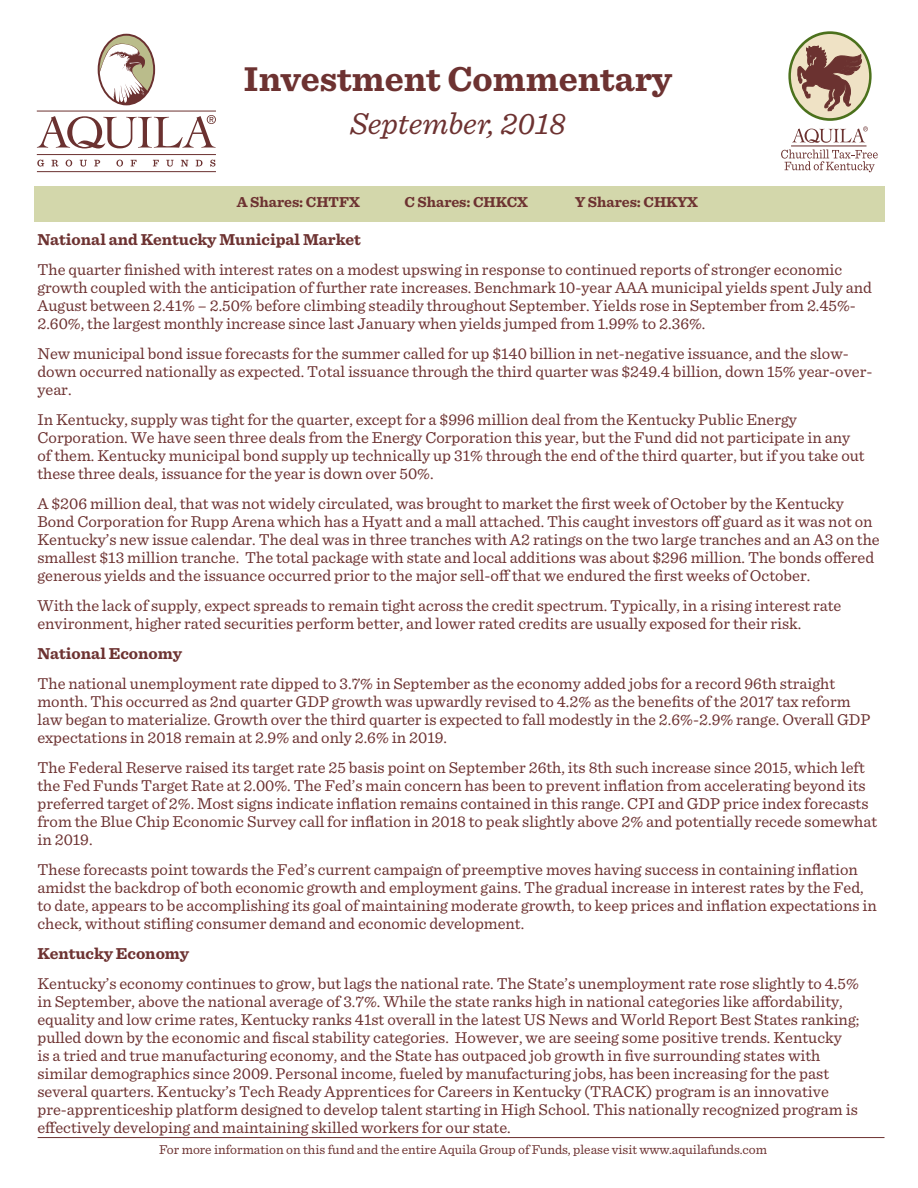
<style>
.page{position:relative;width:918px;height:1188px;background:#fff}
.page>*{position:absolute;margin:0;border:0;box-sizing:border-box;transform-origin:0 0}
.t1{font:700 36px "Sentinel";color:#6d3231}
.t2{font:italic 31.5px "Sentinel";color:#6d3231}
.t3{font:16.5px/18px "Sentinel";color:#6d3231}
.t4{font:700 16.5px "Sentinel";color:#6d3231}
.t5{font:700 15px "Sentinel";color:#6d3231}
.Text{font:13.5px "Sentinel";color:#6d3231}
</style>
<div class="page">
<hr style="left:37px;top:111px;width:179px;height:1px;background:#6b3130">
<hr style="left:37px;top:154px;width:179px;height:1px;background:#6b3130">
<hr style="left:37px;top:171px;width:179px;height:1px;background:#6b3130">
<svg style="left:37px;top:160px;width:7px;height:7px"></svg>
<svg style="left:52px;top:160px;width:6px;height:7px"></svg>
<svg style="left:66px;top:160px;width:6px;height:7px"></svg>
<svg style="left:80px;top:160px;width:7px;height:7px"></svg>
<svg style="left:94px;top:160px;width:6px;height:6px"></svg>
<svg style="left:116px;top:160px;width:7px;height:7px"></svg>
<svg style="left:131px;top:160px;width:6px;height:6px"></svg>
<svg style="left:153px;top:160px;width:6px;height:6px"></svg>
<svg style="left:166px;top:160px;width:8px;height:7px"></svg>
<svg style="left:181px;top:160px;width:7px;height:7px"></svg>
<svg style="left:196px;top:160px;width:6px;height:6px"></svg>
<svg style="left:210px;top:160px;width:5px;height:7px"></svg>
<svg style="left:99px;top:35px;width:55px;height:70px"></svg>
<div style="left:98px;top:34px;width:57px;height:71px;border:2px solid #6b3130;border-radius:50%"></div>
<svg style="left:37px;top:115px;width:179px;height:33px"></svg>
<div style="left:34px;top:186px;width:851px;height:36px;background:#d3d7ab"></div>
<svg style="left:788px;top:31px;width:84px;height:90px"></svg>
<div style="left:791px;top:34px;width:78px;height:84px;background:#efe2c5;border-radius:50%"></div>
<svg style="left:781px;top:150px;width:97px;height:22px"></svg>
<hr style="left:791px;top:146px;width:76px;height:1px;background:#6b3230">
<svg style="left:792px;top:45px;width:76px;height:98px"></svg>
<hr style="left:38px;top:1137px;width:847px;height:1px;background:#6d3231">
<p class="t1" style="left:243px;top:50px;width:430px">Investment Commentary</p>
<p class="t2" style="left:350px;top:100px;width:217px">September, 2018</p>
<p class="t5" style="left:237px;top:190px;width:125px">A Shares: CHTFX</p>
<p class="t5" style="left:404px;top:190px;width:125px">C Shares: CHKCX</p>
<p class="t5" style="left:575px;top:190px;width:124px">Y Shares: CHKYX</p>
<p class="t4" style="left:37px;top:226px;width:325px">National and Kentucky Municipal Market</p>
<p class="t3" style="left:37px;top:259px;width:836px">The quarter finished with interest rates on a modest upswing in response to continued reports of stronger economic growth coupled with the anticipation of further rate increases. Benchmark 10-year AAA municipal yields spent July and August between 2.41% – 2.50% before climbing steadily throughout September. Yields rose in September from 2.45%- 2.60%, the largest monthly increase since last January when yields jumped from 1.99% to 2.36%.</p>
<p class="t3" style="left:37px;top:343px;width:837px">New municipal bond issue forecasts for the summer called for up $140 billion in net-negative issuance, and the slow&shy;down occurred nationally as expected. Total issuance through the third quarter was $249.4 billion, down 15% year-over&shy;year.</p>
<p class="t3" style="left:37px;top:409px;width:829px">In Kentucky, supply was tight for the quarter, except for a $996 million deal from the Kentucky Public Energy Corporation. We have seen three deals from the Energy Corporation this year, but the Fund did not participate in any of them. Kentucky municipal bond supply up technically up 31% through the end of the third quarter, but if you take out these three deals, issuance for the year is down over 50%.</p>
<p class="t3" style="left:37px;top:493px;width:844px">A $206 million deal, that was not widely circulated, was brought to market the first week of October by the Kentucky Bond Corporation for Rupp Arena which has a Hyatt and a mall attached. This caught investors off guard as it was not on Kentucky’s new issue calendar. The deal was in three tranches with A2 ratings on the two large tranches and an A3 on the smallest $13 million tranche. The total package with state and local additions was about $296 million. The bonds offered generous yields and the issuance occurred prior to the major sell-off that we endured the first weeks of October.</p>
<p class="t3" style="left:37px;top:595px;width:806px">With the lack of supply, expect spreads to remain tight across the credit spectrum. Typically, in a rising interest rate environment, higher rated securities perform better, and lower rated credits are usually exposed for their risk.</p>
<p class="t4" style="left:37px;top:640px;width:146px">National Economy</p>
<p class="t3" style="left:37px;top:673px;width:835px">The national unemployment rate dipped to 3.7% in September as the economy added jobs for a record 96th straight month. This occurred as 2nd quarter GDP growth was upwardly revised to 4.2% as the benefits of the 2017 tax reform law began to materialize. Growth over the third quarter is expected to fall modestly in the 2.6%-2.9% range. Overall GDP expectations in 2018 remain at 2.9% and only 2.6% in 2019.</p>
<p class="t3" style="left:37px;top:757px;width:841px">The Federal Reserve raised its target rate 25 basis point on September 26th, its 8th such increase since 2015, which left the Fed Funds Target Rate at 2.00%. The Fed’s main concern has been to prevent inflation from accelerating beyond its preferred target of 2%. Most signs indicate inflation remains contained in this range. CPI and GDP price index forecasts from the Blue Chip Economic Survey call for inflation in 2018 to peak slightly above 2% and potentially recede somewhat in 2019.</p>
<p class="t3" style="left:37px;top:859px;width:841px">These forecasts point towards the Fed’s current campaign of preemptive moves having success in containing inflation amidst the backdrop of both economic growth and employment gains. The gradual increase in interest rates by the Fed, to date, appears to be accomplishing its goal of maintaining moderate growth, to keep prices and inflation expectations in check, without stifling consumer demand and economic development.</p>
<p class="t4" style="left:37px;top:940px;width:153px">Kentucky Economy</p>
<p class="t3" style="left:37px;top:973px;width:823px">Kentucky’s economy continues to grow, but lags the national rate. The State’s unemployment rate rose slightly to 4.5% in September, above the national average of 3.7%. While the state ranks high in national categories like affordability, equality and low crime rates, Kentucky ranks 41st overall in the latest US News and World Report Best States ranking; pulled down by the economic and fiscal stability categories. However, we are seeing some positive trends. Kentucky<br>is a tried and true manufacturing economy, and the State has outpaced job growth in five surrounding states with similar demographics since 2009. Personal income, fueled by manufacturing jobs, has been increasing for the past several quarters. Kentucky’s Tech Ready Apprentices for Careers in Kentucky (TRACK) program is an innovative pre-apprenticeship platform designed to develop talent starting in High School. This nationally recognized program is effectively developing and maintaining skilled workers for our state.</p>
<p class="Text" style="left:159px;top:1139px;width:610px">For more information on this fund and the entire Aquila Group of Funds, please visit www.aquilafunds.com</p>
</div>
